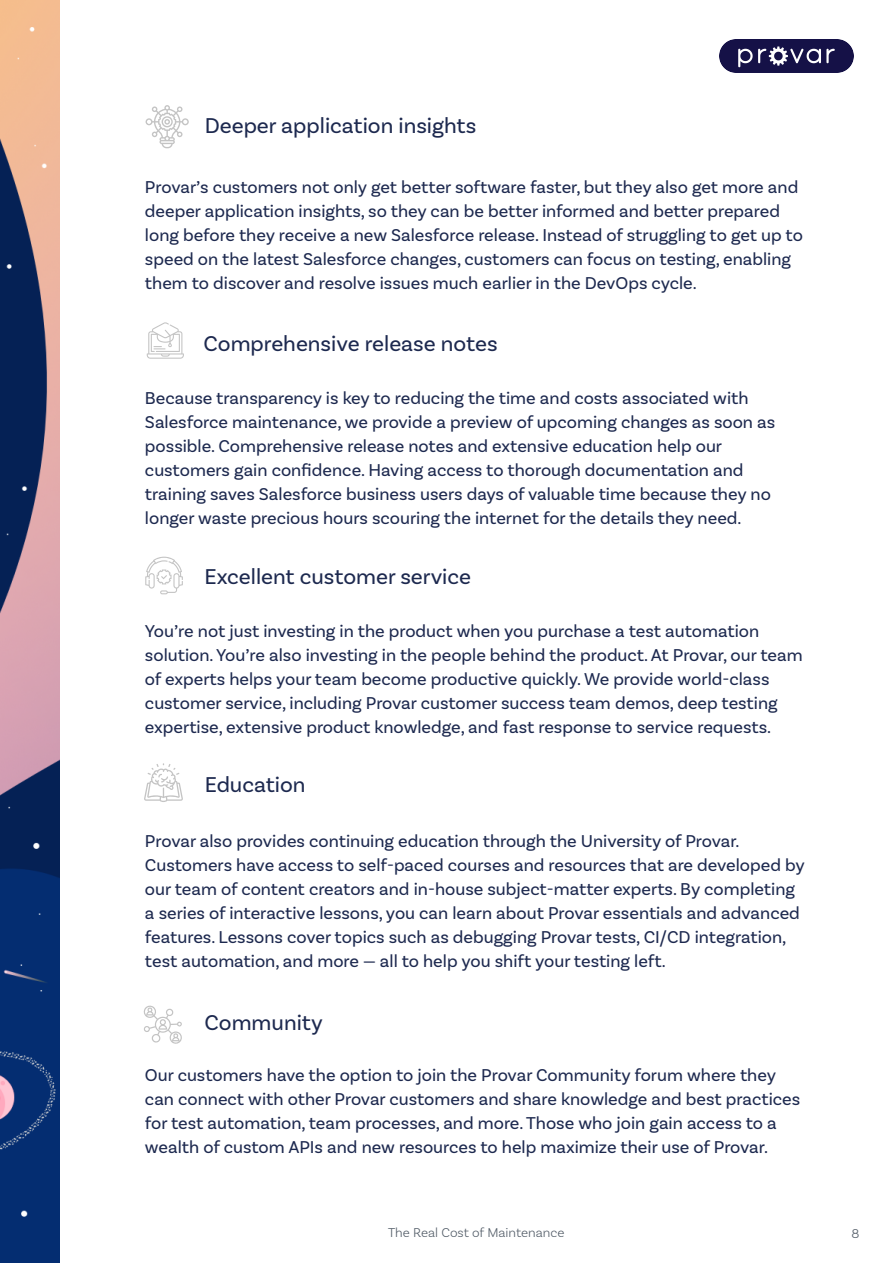
<style>
.page{position:relative;width:893px;height:1263px;background:#fff}
.page>*{position:absolute;margin:0;border:0;box-sizing:border-box;transform-origin:0 0}
.t1{font:22.5px "Basic Sans";color:#1d294f}
.t2{font:18px/24px "Basic Sans";color:#1d294f}
.t3{font:300 13.5px "Basic Sans";color:#515b66}
</style>
<div class="page">
<img style="left:720px;top:39px;width:134px;height:34px">
<img style="left:0;top:0;width:60px;height:1263px">
<svg style="left:144px;top:763px;width:39px;height:39px"></svg>
<svg style="left:143px;top:1005px;width:39px;height:39px"></svg>
<svg style="left:146px;top:105px;width:43px;height:43px"></svg>
<svg style="left:147px;top:322px;width:37px;height:37px"></svg>
<svg style="left:145px;top:557px;width:38px;height:37px"></svg>
<p class="t1" style="left:205px;top:112px;width:273px">Deeper application insights</p>
<p class="t2" style="left:145px;top:175px;width:659px">Provar’s customers not only get better software faster, but they also get more and deeper application insights, so they can be better informed and better prepared long before they receive a new Salesforce release. Instead of struggling to get up to speed on the latest Salesforce changes, customers can focus on testing, enabling them to discover and resolve issues much earlier in the DevOps cycle.</p>
<p class="t1" style="left:204px;top:330px;width:296px">Comprehensive release notes</p>
<p class="t2" style="left:145px;top:386px;width:632px">Because transparency is key to reducing the time and costs associated with Salesforce maintenance, we provide a preview of upcoming changes as soon as possible. Comprehensive release notes and extensive education help our customers gain confidence. Having access to thorough documentation and training saves Salesforce business users days of valuable time because they no longer waste precious hours scouring the internet for the details they need.</p>
<p class="t1" style="left:205px;top:563px;width:268px">Excellent customer service</p>
<p class="t2" style="left:145px;top:618px;width:659px">You’re not just investing in the product when you purchase a test automation solution. You’re also investing in the people behind the product. At Provar, our team of experts helps your team become productive quickly. We provide world-class customer service, including Provar customer success team demos, deep testing expertise, extensive product knowledge, and fast response to service requests.</p>
<p class="t1" style="left:205px;top:771px;width:102px">Education</p>
<p class="t2" style="left:145px;top:828px;width:661px">Provar also provides continuing education through the University of Provar.<br>Customers have access to self-paced courses and resources that are developed by our team of content creators and in-house subject-matter experts. By completing a series of interactive lessons, you can learn about Provar essentials and advanced features. Lessons cover topics such as debugging Provar tests, CI/CD integration, test automation, and more — all to help you shift your testing left.</p>
<p class="t1" style="left:205px;top:1009px;width:120px">Community</p>
<p class="t2" style="left:145px;top:1062px;width:657px">Our customers have the option to join the Provar Community forum where they can connect with other Provar customers and share knowledge and best practices for test automation, team processes, and more. Those who join gain access to a wealth of custom APIs and new resources to help maximize their use of Provar.</p>
<p class="t3" style="left:388px;top:1225px;width:178px">The Real Cost of Maintenance</p>
<p class="t3" style="left:852px;top:1225px;width:9px">8</p>
</div>
